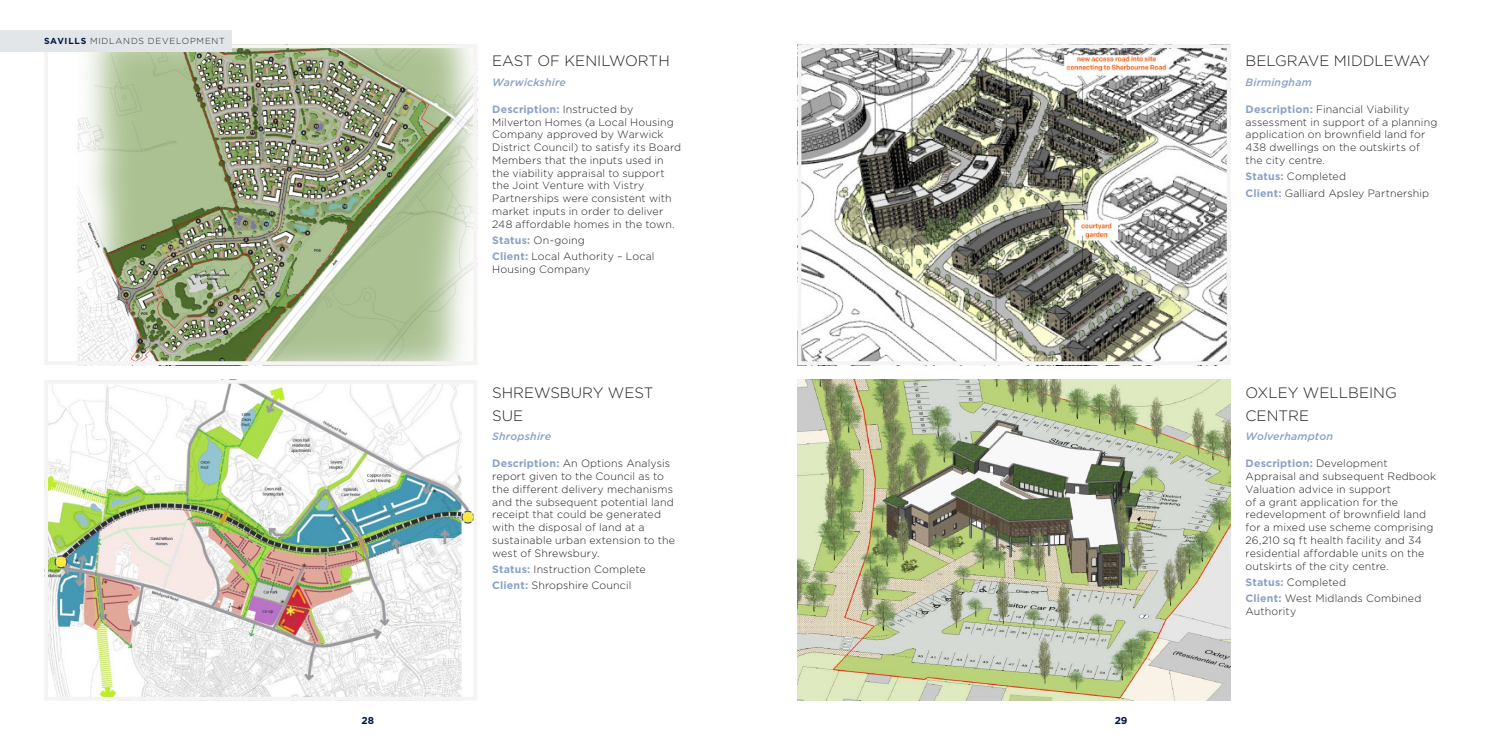
<style>
.page{position:relative;width:1489px;height:745px;background:#fff}
.page>*{position:absolute;margin:0;border:0;box-sizing:border-box;transform-origin:0 0}
.Case_Study_Headings{font:300 15px/22.5px "Gotham";color:#231f20}
.H4_-_Subheading_2__B{font:300 10.62px/12.8px "Gotham";letter-spacing:.01em;color:#231f20}
.H4_-_Subheading_2__B-2{font:italic 500 10.62px "Gotham";letter-spacing:.015em;color:#89a2c7}
.t1{font:700 10px "Gotham";color:#001643}
.Header_Tag_text{font:300 8.75px "Gotham";letter-spacing:.09em;color:#231f20}
.s1{font-weight:700;color:#001643}
.s2{font-weight:700;color:#89a2c7}
</style>
<div class="page">
<img style="left:49px;top:49px;width:423px;height:311px">
<img style="left:802px;top:49px;width:423px;height:311px">
<img style="left:49px;top:385px;width:423px;height:310px">
<img style="left:797px;top:380px;width:433px;height:320px">
<div style="left:797px;top:44px;width:433px;height:321px;border:4px solid #f6f3f3"></div>
<div style="left:44px;top:380px;width:433px;height:320px;border:4px solid #f6f3f3"></div>
<div style="left:44px;top:44px;width:433px;height:321px;border:4px solid #f6f3f3"></div>
<div style="left:0;top:30px;width:232px;height:21px;background:#e2e6e9"></div>
<p class="Header_Tag_text" style="left:44px;top:36px;width:182px"><span class="s1">SAVILLS</span> MIDLANDS DEVELOPMENT</p>
<p class="Case_Study_Headings" style="left:492px;top:49px;width:179px">EAST OF KENILWORTH</p>
<p class="H4_-_Subheading_2__B-2" style="left:492px;top:75px;width:75px">Warwickshire</p>
<p class="H4_-_Subheading_2__B" style="left:492px;top:102px;width:190px"><span class="s2">Description:</span> Instructed by<br>Milverton Homes (a Local Housing<br>Company approved by Warwick<br>District Council) to satisfy its Board<br>Members that the inputs used in the viability appraisal to support the Joint Venture with Vistry<br>Partnerships were consistent with market inputs in order to deliver<br>248 affordable homes in the town.</p>
<p class="H4_-_Subheading_2__B" style="left:492px;top:234px;width:94px"><span class="s2">Status:</span> On-going</p>
<p class="H4_-_Subheading_2__B" style="left:492px;top:250px;width:164px"><span class="s2">Client:</span> Local Authority – Local<br>Housing Company</p>
<p class="Case_Study_Headings" style="left:492px;top:381px;width:163px">SHREWSBURY WEST<br>SUE</p>
<p class="H4_-_Subheading_2__B-2" style="left:492px;top:429px;width:60px">Shropshire</p>
<p class="H4_-_Subheading_2__B" style="left:492px;top:457px;width:184px"><span class="s2">Description:</span> An Options Analysis report given to the Council as to the different delivery mechanisms and the subsequent potential land receipt that could be generated with the disposal of land at a sustainable urban extension to the west of Shrewsbury.</p>
<p class="H4_-_Subheading_2__B" style="left:492px;top:562px;width:155px"><span class="s2">Status:</span> Instruction Complete</p>
<p class="H4_-_Subheading_2__B" style="left:492px;top:578px;width:141px"><span class="s2">Client:</span> Shropshire Council</p>
<p class="t1" style="left:361px;top:714px;width:14px">28</p>
<p class="t1" style="left:1114px;top:714px;width:14px">29</p>
<p class="Case_Study_Headings" style="left:1245px;top:49px;width:186px">BELGRAVE MIDDLEWAY</p>
<p class="H4_-_Subheading_2__B-2" style="left:1245px;top:75px;width:68px">Birmingham</p>
<p class="H4_-_Subheading_2__B" style="left:1245px;top:102px;width:193px"><span class="s2">Description:</span> Financial Viability assessment in support of a planning application on brownfield land for<br>438 dwellings on the outskirts of the city centre.</p>
<p class="H4_-_Subheading_2__B" style="left:1245px;top:170px;width:102px"><span class="s2">Status:</span> Completed</p>
<p class="H4_-_Subheading_2__B" style="left:1245px;top:186px;width:185px"><span class="s2">Client:</span> Galliard Apsley Partnership</p>
<p class="Case_Study_Headings" style="left:1245px;top:381px;width:153px">OXLEY WELLBEING<br>CENTRE</p>
<p class="H4_-_Subheading_2__B-2" style="left:1245px;top:429px;width:89px">Wolverhampton</p>
<p class="H4_-_Subheading_2__B" style="left:1245px;top:457px;width:192px"><span class="s2">Description:</span> Development<br>Appraisal and subsequent Redbook<br>Valuation advice in support<br>of a grant application for the redevelopment of brownfield land for a mixed use scheme comprising<br>26,210 sq ft health facility and 34 residential affordable units on the outskirts of the city centre.</p>
<p class="H4_-_Subheading_2__B" style="left:1245px;top:575px;width:102px"><span class="s2">Status:</span> Completed</p>
<p class="H4_-_Subheading_2__B" style="left:1245px;top:591px;width:177px"><span class="s2">Client:</span> West Midlands Combined<br>Authority</p>
</div>
